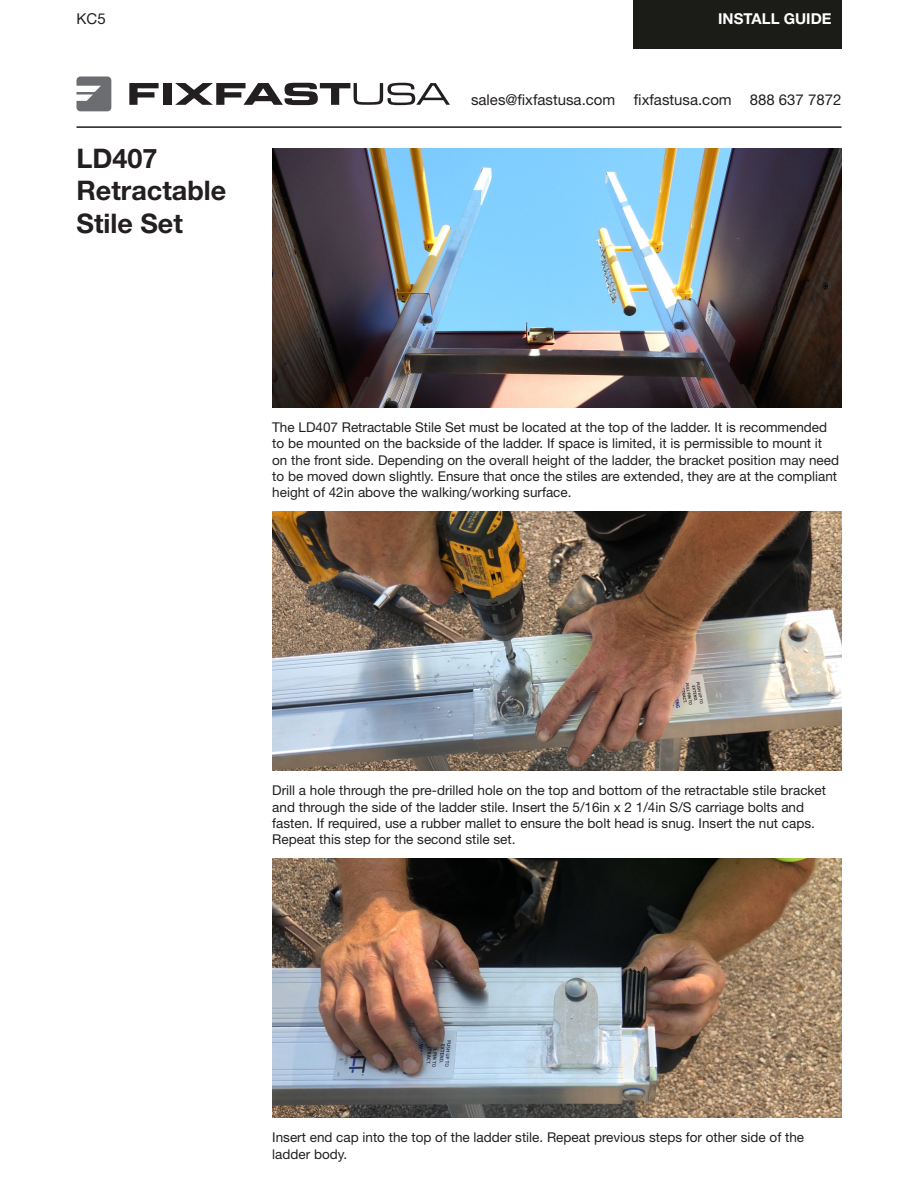
<style>
.page{position:relative;width:918px;height:1188px;background:#fff}
.page>*{position:absolute;margin:0;border:0;box-sizing:border-box;transform-origin:0 0}
.t1{font:700 27px/32.4px "Helvetica Neue LT Std";color:#231f20}
.t2{font:15px "Helvetica Neue LT Std";color:#231f20}
.t3{font:700 15px "Helvetica Neue LT Std";color:#fff}
.t4{font:13.5px/16.2px "Helvetica Neue LT Std";color:#231f20}
</style>
<div class="page">
<img style="left:272px;top:149px;width:569px;height:259px">
<img style="left:272px;top:859px;width:569px;height:259px">
<svg style="left:76px;top:76px;width:35px;height:35px"></svg>
<svg style="left:129px;top:83px;width:30px;height:22px"></svg>
<div style="left:163px;top:83px;width:9px;height:22px;background:#231f20"></div>
<svg style="left:175px;top:83px;width:275px;height:22px"></svg>
<hr style="left:76px;top:126px;width:766px;height:2px;background:#1b1b18">
<div style="left:633px;top:0;width:209px;height:49px;background:#1b1b18"></div>
<img style="left:272px;top:512px;width:569px;height:259px">
<p class="t2" style="left:76px;top:10px;width:31px">KC5</p>
<p class="t3" style="left:718px;top:10px;width:115px">INSTALL GUIDE</p>
<p class="t1" style="left:76px;top:142px;width:151px">LD407<br>Retractable<br>Stile Set</p>
<p class="t2" style="left:471px;top:90px;width:146px">sales@fixfastusa.com</p>
<p class="t2" style="left:634px;top:90px;width:99px">fixfastusa.com</p>
<p class="t2" style="left:750px;top:90px;width:93px">888 637 7872</p>
<p class="t4" style="left:272px;top:419px;width:568px">The LD407 Retractable Stile Set must be located at the top of the ladder. It is recommended to be mounted on the backside of the ladder. If space is limited, it is permissible to mount it on the front side. Depending on the overall height of the ladder, the bracket position may need to be moved down slightly. Ensure that once the stiles are extended, they are at the compliant height of 42in above the walking/working surface.</p>
<p class="t4" style="left:272px;top:782px;width:555px">Drill a hole through the pre-drilled hole on the top and bottom of the retractable stile bracket and through the side of the ladder stile. Insert the 5/16in x 2 1/4in S/S carriage bolts and fasten. If required, use a rubber mallet to ensure the bolt head is snug. Insert the nut caps.<br>Repeat this step for the second stile set.</p>
<p class="t4" style="left:272px;top:1129px;width:533px">Insert end cap into the top of the ladder stile. Repeat previous steps for other side of the ladder body.</p>
</div>
